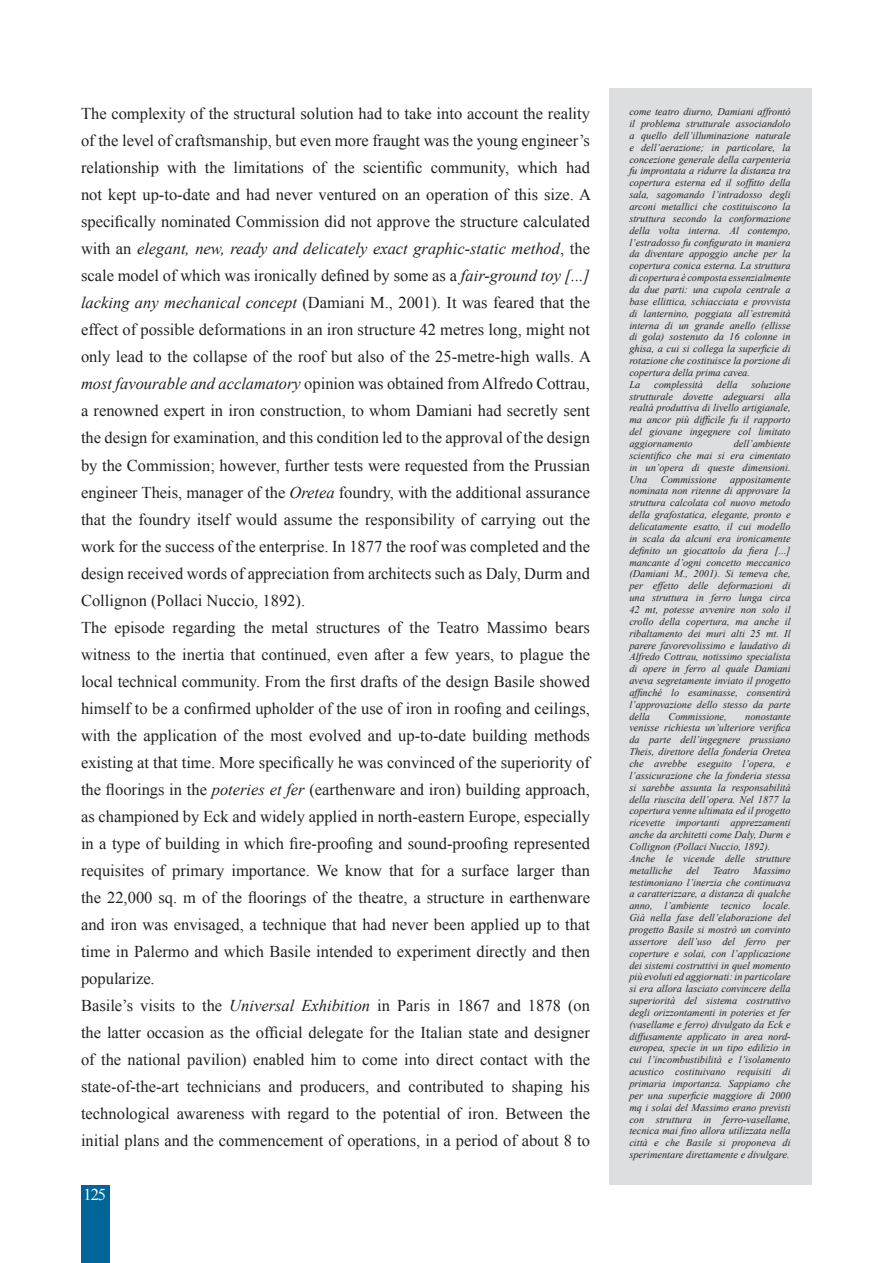
<style>
.page{position:relative;width:893px;height:1263px;background:#fff}
.page>*{position:absolute;margin:0;border:0;box-sizing:border-box;transform-origin:0 0}
.t1{font:16.5px/27px "Times New Roman";color:#231f20;text-align:justify}
.t2{font:16.5px "Times New Roman";color:#fff}
.t3{font:italic 10.35px/11.9px "Times New Roman";color:#231f20;text-align:justify}
.s1{font-style:italic}
</style>
<div class="page">
<div style="left:609px;top:88px;width:203px;height:1097px;background:#dddee0"></div>
<div style="left:81px;top:1185px;width:28px;height:78px;background:#069"></div>
<p class="t1" style="left:81px;top:100px;width:511px">The complexity of the structural solution had to take into account the reality of the level of craftsmanship, but even more fraught was the young engineer’s relationship with the limitations of the scientific community, which had not kept up-to-date and had never ventured on an operation of this size. A specifically nominated Commission did not approve the structure calculated with an <span class="s1">elegant, new, ready and delicately exact graphic-static method</span>, the scale model of which was ironically defined by some as a <span class="s1">fair-ground toy [...] lacking any mechanical concept</span> (Damiani M., 2001). It was feared that the effect of possible deformations in an iron structure 42 metres long, might not only lead to the collapse of the roof but also of the 25-metre-high walls. A <span class="s1">most favourable and acclamatory</span> opinion was obtained from Alfredo Cottrau, a renowned expert in iron construction, to whom Damiani had secretly sent the design for examination, and this condition led to the approval of the design by the Commission; however, further tests were requested from the Prussian engineer Theis, manager of the <span class="s1">Oretea</span> foundry, with the additional assurance that the foundry itself would assume the responsibility of carrying out the work for the success of the enterprise. In 1877 the roof was completed and the design received words of appreciation from architects such as Daly, Durm and Collignon (Pollaci Nuccio, 1892).</p>
<p class="t1" style="left:81px;top:613px;width:510px">The episode regarding the metal structures of the Teatro Massimo bears witness to the inertia that continued, even after a few years, to plague the local technical community. From the first drafts of the design Basile showed himself to be a confirmed upholder of the use of iron in roofing and ceilings, with the application of the most evolved and up-to-date building methods existing at that time. More specifically he was convinced of the superiority of the floorings in the <span class="s1">poteries et fer</span> (earthenware and iron) building approach, as championed by Eck and widely applied in north-eastern Europe, especially in a type of building in which fire-proofing and sound-proofing represented requisites of primary importance. We know that for a surface larger than the 22,000 sq. m of the floorings of the theatre, a structure in earthenware and iron was envisaged, a technique that had never been applied up to that time in Palermo and which Basile intended to experiment directly and then popularize.</p>
<p class="t1" style="left:81px;top:991px;width:510px">Basile’s visits to the <span class="s1">Universal Exhibition</span> in Paris in 1867 and 1878 (on the latter occasion as the official delegate for the Italian state and designer of the national pavilion) enabled him to come into direct contact with the state-of-the-art technicians and producers, and contributed to shaping his technological awareness with regard to the potential of iron. Between the initial plans and the commencement of operations, in a period of about 8 to</p>
<h1 class="t2" style="left:84px;top:1184px;width:24px">125</h1>
<p class="t3" style="left:629px;top:106px;width:163px">come teatro diurno, Damiani affrontò il problema strutturale associandolo a quello dell’illuminazione naturale e dell’aerazione; in particolare, la concezione generale della carpenteria fu improntata a ridurre la distanza tra copertura esterna ed il soffitto della sala, sagomando l’intradosso degli arconi metallici che costituiscono la struttura secondo la conformazione della volta interna. Al contempo, l’estradosso fu configurato in maniera da diventare appoggio anche per la copertura conica esterna. La struttura di copertura è composta essenzialmente da due parti: una cupola centrale a base ellittica, schiacciata e provvista di lanternino, poggiata all’estremità interna di un grande anello (ellisse di gola) sostenuto da 16 colonne in ghisa, a cui si collega la superficie di rotazione che costituisce la porzione di copertura della prima cavea.</p>
<p class="t3" style="left:629px;top:378px;width:12px">La</p>
<p class="t3" style="left:654px;top:378px;width:50px">complessità</p>
<p class="t3" style="left:717px;top:378px;width:22px">della</p>
<p class="t3" style="left:629px;top:378px;width:163px;text-indent:122px">soluzione strutturale dovette adeguarsi alla realtà produttiva di livello artigianale, ma ancor più difficile fu il rapporto del giovane ingegnere col limitato aggiornamento</p>
<p class="t3" style="left:629px;top:437px;width:163px;text-indent:104px">dell’ambiente scientifico che mai si era cimentato in un’opera di queste dimensioni.<br>Una</p>
<p class="t3" style="left:661px;top:473px;width:57px">Commissione</p>
<p class="t3" style="left:629px;top:473px;width:163px;text-indent:101px">appositamente nominata non ritenne di approvare la struttura calcolata col nuovo metodo della grafostatica, elegante, pronto e delicatamente esatto, il cui modello in scala da alcuni era ironicamente definito un giocattolo da fiera [...] mancante d’ogni concetto meccanico (Damiani M., 2001). Si temeva che, per effetto delle deformazioni di una struttura in ferro lunga circa 42 mt, potesse avvenire non solo il crollo della copertura, ma anche il ribaltamento dei muri alti 25 mt. Il parere favorevolissimo e laudativo di Alfredo Cottrau, notissimo specialista di opere in ferro al quale Damiani aveva segretamente inviato il progetto affinché lo esaminasse, consentirà l’approvazione dello stesso da parte della</p>
<p class="t3" style="left:668px;top:710px;width:60px">Commissione,</p>
<p class="t3" style="left:629px;top:710px;width:163px;text-indent:116px">nonostante venisse richiesta un’ulteriore verifica da parte dell’ingegnere prussiano Theis, direttore della fonderia Oretea che avrebbe eseguito l’opera, e l’assicurazione che la fonderia stessa si sarebbe assunta la responsabilità della riuscita dell’opera. Nel 1877 la copertura venne ultimata ed il progetto ricevette importanti apprezzamenti anche da architetti come Daly, Durm e Collignon (Pollaci Nuccio, 1892).</p>
<p class="t3" style="left:629px;top:852px;width:163px">Anche le vicende delle strutture metalliche</p>
<p class="t3" style="left:686px;top:864px;width:14px">del</p>
<p class="t3" style="left:713px;top:864px;width:28px">Teatro</p>
<p class="t3" style="left:629px;top:864px;width:163px;text-indent:124px">Massimo testimoniano l’inerzia che continuava a caratterizzare, a distanza di qualche anno, l’ambiente tecnico locale.<br>Già nella fase dell’elaborazione del progetto Basile si mostrò un convinto assertore dell’uso del ferro per coperture e solai, con l’applicazione dei sistemi costruttivi in quel momento più evoluti ed aggiornati: in particolare si era allora lasciato convincere della superiorità del sistema costruttivo degli orizzontamenti in poteries et fer (vasellame e ferro) divulgato da Eck e diffusamente applicato in area nord&shy;europea, specie in un tipo edilizio in cui l’incombustibilità e l’isolamento acustico costituivano requisiti di primaria importanza. Sappiamo che per una superficie maggiore di 2000 mq i solai del Massimo erano previsti con struttura in ferro-vasellame, tecnica mai fino allora utilizzata nella città e che Basile si proponeva di sperimentare direttamente e divulgare.</p>
</div>
